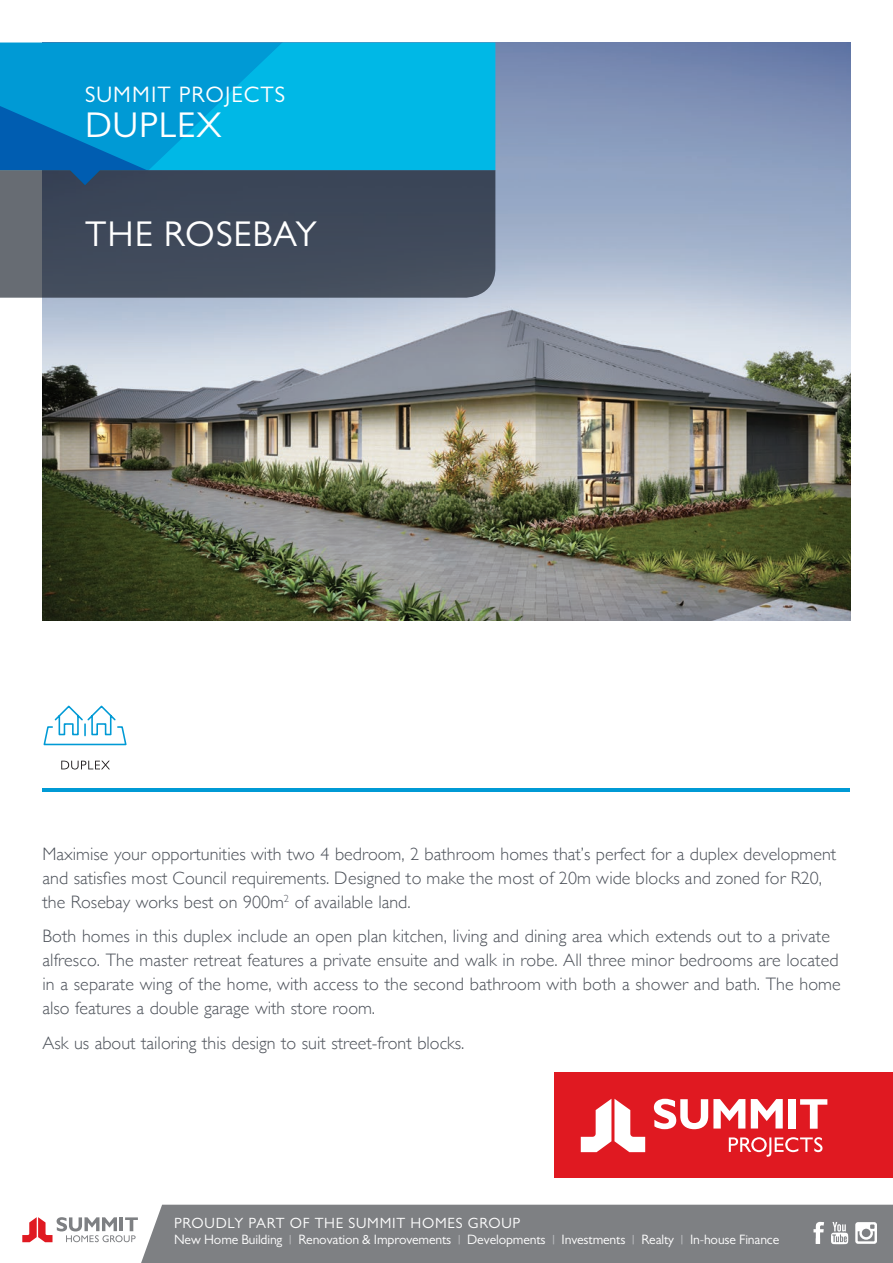
<style>
.page{position:relative;width:893px;height:1263px;background:#fff}
.page>*{position:absolute;margin:0;border:0;box-sizing:border-box;transform-origin:0 0}
.t1{font:36px "Gill Sans";letter-spacing:.03em;color:#fff}
.t2{font:22.5px "Gill Sans";letter-spacing:.05em;color:#fff}
.t3{font:300 18px/24px "Gill Sans";color:#4c5159}
.t4{font:14.85px "Gill Sans";letter-spacing:.05em;color:#fff}
.t5{font:13.65px "Gill Sans";letter-spacing:-.01em;color:#fff}
</style>
<div class="page">
<img style="left:43px;top:43px;width:807px;height:578px">
<svg style="left:22px;top:1205px;width:871px;height:58px;background:#909093"></svg>
<hr style="left:43px;top:788px;width:807px;height:4px;background:#009ad5">
<div style="left:555px;top:1072px;width:338px;height:106px;background:#e01921"></div>
<svg style="left:581px;top:1099px;width:64px;height:53px"></svg>
<svg style="left:654px;top:1099px;width:91px;height:30px"></svg>
<svg style="left:751px;top:1099px;width:32px;height:29px"></svg>
<div style="left:788px;top:1099px;width:8px;height:29px;background:#fff"></div>
<svg style="left:800px;top:1099px;width:27px;height:30px"></svg>
<svg style="left:729px;top:1137px;width:93px;height:20px"></svg>
<svg style="left:0;top:185px;width:495px;height:113px;background:#434d5d"></svg>
<svg style="left:0;top:43px;width:495px;height:142px;background:#069cce"></svg>
<svg style="left:61px;top:761px;width:49px;height:8px"></svg>
<svg style="left:43px;top:705px;width:84px;height:41px"></svg>
<p class="t2" style="left:85px;top:82px;width:202px">SUMMIT PROJECTS</p>
<p class="t1" style="left:85px;top:104px;width:138px">DUPLEX</p>
<p class="t1" style="left:85px;top:213px;width:234px">THE ROSEBAY</p>
<p class="t3" style="left:43px;top:841px;width:795px">Maximise your opportunities with two 4 bedroom, 2 bathroom homes that’s perfect for a duplex development and satisfies most Council requirements. Designed to make the most of 20m wide blocks and zoned for R20, the Rosebay works best on 900m<sup>2</sup> of available land.</p>
<p class="t3" style="left:43px;top:923px;width:800px">Both homes in this duplex include an open plan kitchen, living and dining area which extends out to a private alfresco. The master retreat features a private ensuite and walk in robe. All three minor bedrooms are located in a separate wing of the home, with access to the second bathroom with both a shower and bath. The home also features a double garage with store room.</p>
<p class="t3" style="left:43px;top:1030px;width:423px">Ask us about tailoring this design to suit street-front blocks.</p>
<p class="t4" style="left:174px;top:1214px;width:348px">PROUDLY PART OF THE SUMMIT HOMES GROUP</p>
<p class="t5" style="left:174px;top:1232px;width:607px">New Home Building <sup>|</sup> Renovation &amp; Improvements <sup>|</sup> Developments <sup>|</sup> Investments <sup>|</sup> Realty <sup>|</sup> In-house Finance</p>
</div>
